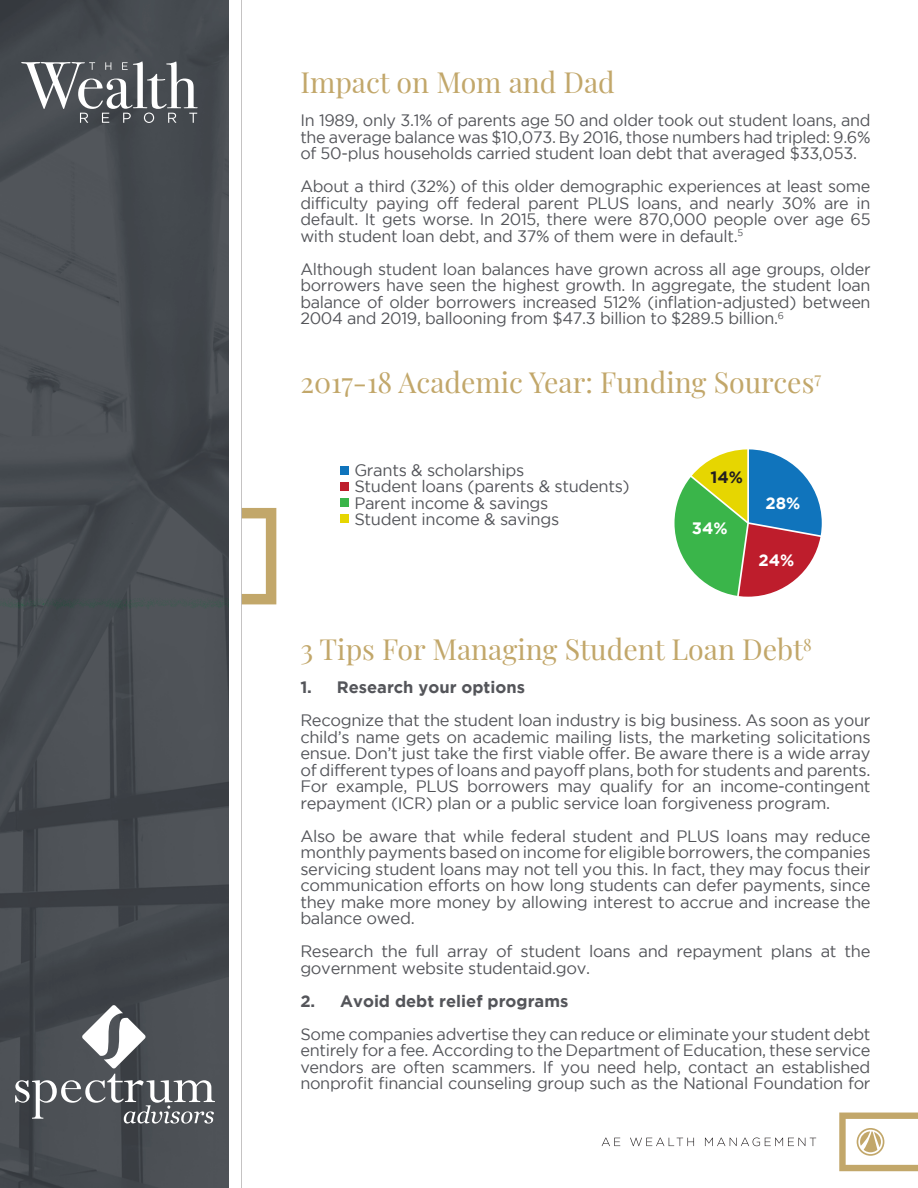
<style>
.page{position:relative;width:918px;height:1188px;background:#fff}
.page>*{position:absolute;margin:0;border:0;box-sizing:border-box;transform-origin:0 0}
.t1{font:28.5px "Playfair Display";color:#c2a76a}
.t2{font:16.5px/16.5px "Gotham";letter-spacing:-.02em;color:#54555a;text-align:justify}
.t3{font:700 16.5px "Gotham";color:#54555a}
.t4{font:700 16.5px "Gotham";color:#fff}
.t5{font:700 16.5px "Gotham";color:#231f20}
</style>
<div class="page">
<svg style="left:242px;top:508px;width:34px;height:96px"></svg>
<hr style="left:240px;top:0;width:2px;height:1188px;background:#bdbbbb">
<img style="left:0;top:0;width:229px;height:1188px">
<svg style="left:21px;top:61px;width:177px;height:62px"></svg>
<svg style="left:839px;top:1113px;width:79px;height:58px"></svg>
<svg style="left:602px;top:1138px;width:18px;height:8px"></svg>
<svg style="left:630px;top:1138px;width:64px;height:8px"></svg>
<svg style="left:705px;top:1138px;width:111px;height:8px"></svg>
<div style="left:340px;top:466px;width:9px;height:9px;background:#1074bc"></div>
<div style="left:340px;top:482px;width:9px;height:9px;background:#be1d2c"></div>
<div style="left:340px;top:498px;width:9px;height:9px;background:#3ab54a"></div>
<div style="left:340px;top:514px;width:9px;height:9px;background:#e6d601"></div>
<svg style="left:675px;top:449px;width:147px;height:148px"></svg>
<svg style="left:15px;top:1005px;width:200px;height:119px;background:#62656a"></svg>
<h1 class="t1" style="left:300px;top:60px;width:316px">Impact on Mom and Dad</h1>
<p class="t2" style="left:300px;top:112px;width:572px">In 1989, only 3.1% of parents age 50 and older took out student loans, and the average balance was $10,073. By 2016, those numbers had tripled: 9.6% of 50-plus households carried student loan debt that averaged $33,053.</p>
<p class="t2" style="left:300px;top:178px;width:572px">About a third (32%) of this older demographic experiences at least some difficulty paying off federal parent PLUS loans, and nearly 30% are in default. It gets worse. In 2015, there were 870,000 people over age 65 with student loan debt, and 37% of them were in default.<sup>5</sup></p>
<p class="t2" style="left:300px;top:260px;width:572px">Although student loan balances have grown across all age groups, older borrowers have seen the highest growth. In aggregate, the student loan balance of older borrowers increased 512% (inflation-adjusted) between 2004 and 2019, ballooning from $47.3 billion to $289.5 billion.<sup>6</sup></p>
<h1 class="t1" style="left:300px;top:360px;width:522px">2017-18 Academic Year: Funding Sources<sup>7</sup></h1>
<p class="t2" style="left:354px;top:461px;width:277px;text-align:left">Grants &amp; scholarships<br>Student loans (parents &amp; students)<br>Parent income &amp; savings<br>Student income &amp; savings</p>
<p class="t5" style="left:711px;top:467px;width:34px">14%</p>
<p class="t4" style="left:692px;top:519px;width:37px">34%</p>
<p class="t4" style="left:766px;top:494px;width:36px">28%</p>
<p class="t4" style="left:758px;top:551px;width:37px">24%</p>
<h1 class="t1" style="left:300px;top:627px;width:513px">3 Tips For Managing Student Loan Debt<sup>8</sup></h1>
<p class="t3" style="left:300px;top:678px;width:226px">1. Research your options</p>
<p class="t2" style="left:300px;top:712px;width:572px">Recognize that the student loan industry is big business. As soon as your child’s name gets on academic mailing lists, the marketing solicitations ensue. Don’t just take the first viable offer. Be aware there is a wide array of different types of loans and payoff plans, both for students and parents.<br>For example, PLUS borrowers may qualify for an income-contingent repayment (ICR) plan or a public service loan forgiveness program.</p>
<p class="t2" style="left:300px;top:827px;width:572px">Also be aware that while federal student and PLUS loans may reduce monthly payments based on income for eligible borrowers, the companies servicing student loans may not tell you this. In fact, they may focus their communication efforts on how long students can defer payments, since they make more money by allowing interest to accrue and increase the balance owed.</p>
<p class="t2" style="left:300px;top:943px;width:572px">Research the full array of student loans and repayment plans at the government website studentaid.gov.</p>
<p class="t3" style="left:300px;top:991px;width:269px">2. Avoid debt relief programs</p>
<p class="t2" style="left:300px;top:1025px;width:572px">Some companies advertise they can reduce or eliminate your student debt entirely for a fee. According to the Department of Education, these service vendors are often scammers. If you need help, contact an established nonprofit financial counseling group such as the National Foundation for</p>
</div>
